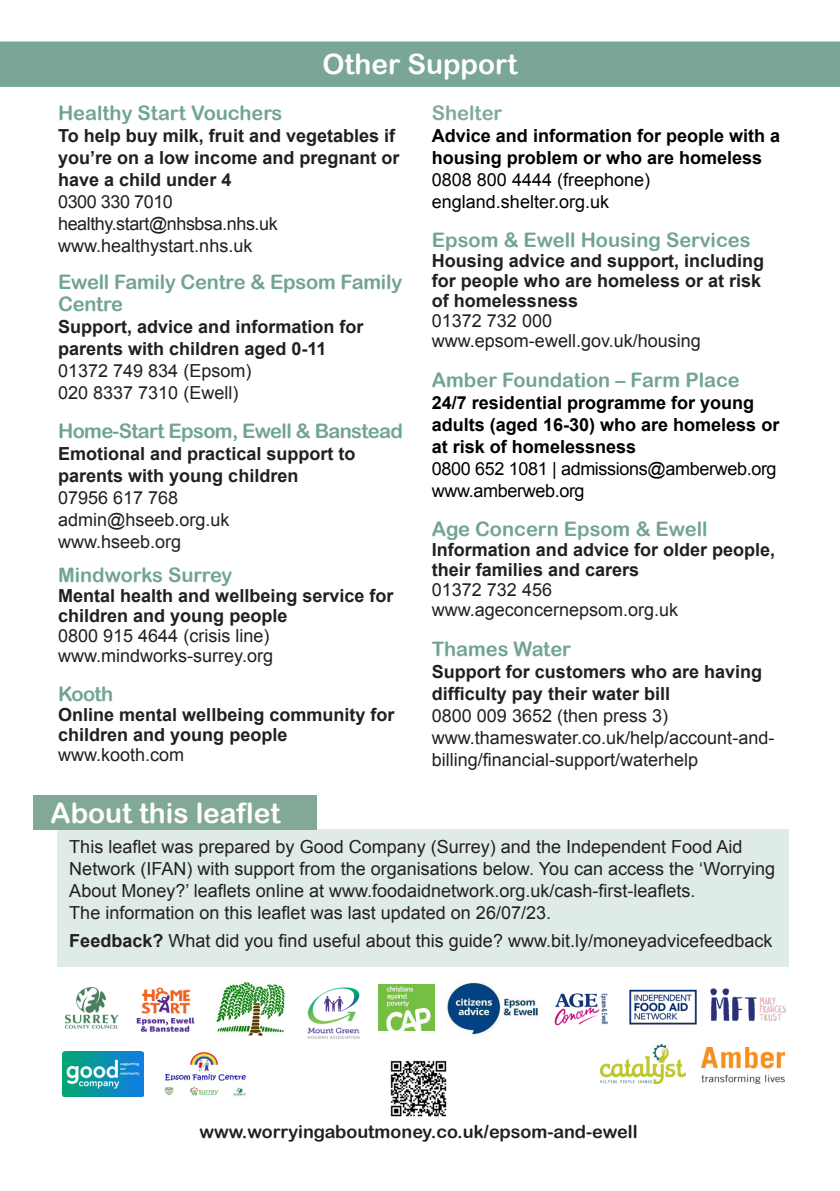
<style>
.page{position:relative;width:840px;height:1191px;background:#fff}
.page>*{position:absolute;margin:0;border:0;box-sizing:border-box;transform-origin:0 0}
.text{font:28px "Arial Rounded MT Bold";color:#fff}
.white_title{font:28px "Arial Rounded MT Bold";color:#fff}
.grey_address_title{font:20px "Arial Rounded MT Bold";color:#71a492}
.centred_text{font:20px/22px "Arial Rounded MT Bold";letter-spacing:-.01em;color:#71a492}
.text-2{font:20px "Arial Rounded MT Bold";color:#71a492}
.Step_3_title{font:20px "Arial Rounded MT Bold";letter-spacing:-.03em;color:#71a492}
.centred_text-2{font:20px "Arial Rounded MT Bold";color:#82a998}
.text-3{font:18px/22px "Arial";color:#231f20}
.grey_address_title-2{font:700 18px/20px "Arial";color:#231f20}
.text-4{font:700 18px/22px "Arial";color:#000}
.centred_text-3{font:700 18px/22px "Arial";color:#231f20}
.Step_3_title-2{font:18px "Arial";color:#231f20}
.Step_3_title-3{font:700 18px/22px "Arial";color:#231f20}
.centred_text-4{font:18px/20px "Arial";color:#231f20}
.text-5{font:700 18px/22px "Arial";color:#231f20}
.text-6{font:18px "Arial";letter-spacing:-.02em;color:#000}
.text-7{font:18px "Arial";color:#000}
.text-8{font:18px "Arial Rounded MT Bold";color:#231f20}
.centred_text-5{font:18px/22px "Arial";letter-spacing:-.025em;color:#231f20}
.grey_address_title-3{font:18px "Arial";color:#231f20}
.s1{font-weight:700}
</style>
<div class="page">
<div style="left:0;top:42px;width:839px;height:45px;background:#79a697"></div>
<div style="left:57px;top:829px;width:731px;height:137px;background:#dfebe7"></div>
<div style="left:34px;top:795px;width:283px;height:34px;background:#82a998"></div>
<img style="left:629px;top:989px;width:59px;height:36px">
<img style="left:600px;top:1044px;width:85px;height:39px">
<img style="left:688px;top:988px;width:99px;height:37px">
<img style="left:307px;top:987px;width:53px;height:52px">
<img style="left:136px;top:987px;width:59px;height:45px">
<img style="left:164px;top:1052px;width:83px;height:45px">
<img style="left:216px;top:981px;width:69px;height:56px">
<img style="left:446px;top:983px;width:93px;height:52px">
<img style="left:64px;top:987px;width:54px;height:42px">
<img style="left:701px;top:1047px;width:82px;height:36px">
<img style="left:378px;top:984px;width:56px;height:46px">
<img style="left:554px;top:993px;width:54px;height:33px">
<img style="left:62px;top:1051px;width:81px;height:45px">
<img style="left:390px;top:1060px;width:57px;height:57px">
<p class="white_title" style="left:322px;top:48px;width:196px">Other Support</p>
<p class="centred_text" style="left:58px;top:102px;width:226px">Healthy Start Vouchers</p>
<p class="centred_text-3" style="left:58px;top:125px;width:343px">To help buy milk, fruit and vegetables if you’re on a low income and pregnant or have a child under 4</p>
<p class="centred_text-5" style="left:58px;top:191px;width:221px">0300 330 7010 healthy.start@nhsbsa.nhs.uk</p>
<p class="centred_text-4" style="left:58px;top:236px;width:196px">www.healthystart.nhs.uk</p>
<p class="centred_text" style="left:58px;top:271px;width:345px">Ewell Family Centre &amp; Epsom Family<br>Centre</p>
<p class="Step_3_title-3" style="left:58px;top:316px;width:307px">Support, advice and information for parents with children aged 0-11</p>
<p class="Step_3_title-2" style="left:58px;top:359px;width:195px">01372 749 834 (Epsom)</p>
<p class="Step_3_title-2" style="left:58px;top:381px;width:182px">020 8337 7310 (Ewell)</p>
<p class="Step_3_title" style="left:58px;top:419px;width:346px">Home-Start Epsom, Ewell &amp; Banstead</p>
<p class="Step_3_title-3" style="left:58px;top:443px;width:299px">Emotional and practical support to parents with young children</p>
<p class="centred_text-4" style="left:58px;top:487px;width:173px;line-height:22px">07956 617 768 admin@hseeb.org.uk</p>
<p class="grey_address_title-3" style="left:58px;top:530px;width:125px">www.hseeb.org</p>
<p class="grey_address_title" style="left:58px;top:563px;width:176px">Mindworks Surrey</p>
<p class="grey_address_title-2" style="left:58px;top:586px;width:337px">Mental health and wellbeing service for children and young people</p>
<p class="Step_3_title-2" style="left:58px;top:623px;width:213px">0800 915 4644 (crisis line)</p>
<p class="Step_3_title-2" style="left:58px;top:643px;width:216px">www.mindworks-surrey.org</p>
<p class="grey_address_title" style="left:58px;top:682px;width:56px">Kooth</p>
<p class="centred_text-3" style="left:58px;top:705px;width:338px;line-height:20px">Online mental wellbeing community for children and young people</p>
<p class="centred_text-4" style="left:58px;top:744px;width:128px">www.kooth.com</p>
<p class="text" style="left:51px;top:796px;width:231px">About this leaflet</p>
<p class="centred_text-2" style="left:431px;top:101px;width:72px">Shelter</p>
<p class="text-4" style="left:431px;top:126px;width:350px">Advice and information for people with a housing problem or who are homeless</p>
<p class="text-7" style="left:431px;top:168px;width:220px">0808 800 4444 (freephone)</p>
<p class="text-7" style="left:431px;top:190px;width:179px">england.shelter.org.uk</p>
<p class="grey_address_title" style="left:431px;top:228px;width:320px">Epsom &amp; Ewell Housing Services</p>
<p class="grey_address_title-2" style="left:431px;top:252px;width:334px">Housing advice and support, including for people who are homeless or at risk of homelessness</p>
<p class="centred_text-4" style="left:431px;top:311px;width:270px">01372 732 000 www.epsom-ewell.gov.uk/housing</p>
<p class="text-2" style="left:431px;top:368px;width:309px">Amber Foundation – Farm Place</p>
<p class="text-4" style="left:431px;top:393px;width:349px">24/7 residential programme for young adults (aged 16-30) who are homeless or at risk of homelessness</p>
<p class="text-6" style="left:431px;top:457px;width:346px">0800 652 1081 | admissions@amberweb.org</p>
<p class="text-6" style="left:431px;top:479px;width:154px">www.amberweb.org</p>
<p class="grey_address_title" style="left:431px;top:517px;width:277px">Age Concern Epsom &amp; Ewell</p>
<p class="grey_address_title-2" style="left:431px;top:541px;width:345px">Information and advice for older people, their families and carers</p>
<p class="Step_3_title-2" style="left:431px;top:578px;width:122px">01372 732 456</p>
<p class="Step_3_title-2" style="left:431px;top:598px;width:248px">www.ageconcernepsom.org.uk</p>
<p class="text-2" style="left:431px;top:636px;width:140px">Thames Water</p>
<p class="text-5" style="left:431px;top:661px;width:332px">Support for customers who are having difficulty pay their water bill</p>
<p class="text-3" style="left:431px;top:704px;width:238px">0800 009 3652 (then press 3)</p>
<p class="text-3" style="left:431px;top:726px;width:344px">www.thameswater.co.uk/help/account-and&shy;billing/financial-support/waterhelp</p>
<p class="text-3" style="left:69px;top:836px;width:706px">This leaflet was prepared by Good Company (Surrey) and the Independent Food Aid Network (IFAN) with support from the organisations below. You can access the ‘Worrying About Money?’ leaflets online at www.foodaidnetwork.org.uk/cash-first-leaflets.<br>The information on this leaflet was last updated on 26/07/23.</p>
<p class="text-3" style="left:69px;top:929px;width:704px"><span class="s1">Feedback?</span> What did you find useful about this guide? www.bit.ly/moneyadvicefeedback</p>
<p class="text-8" style="left:199px;top:1121px;width:439px">www.worryingaboutmoney.co.uk/epsom-and-ewell</p>
</div>
